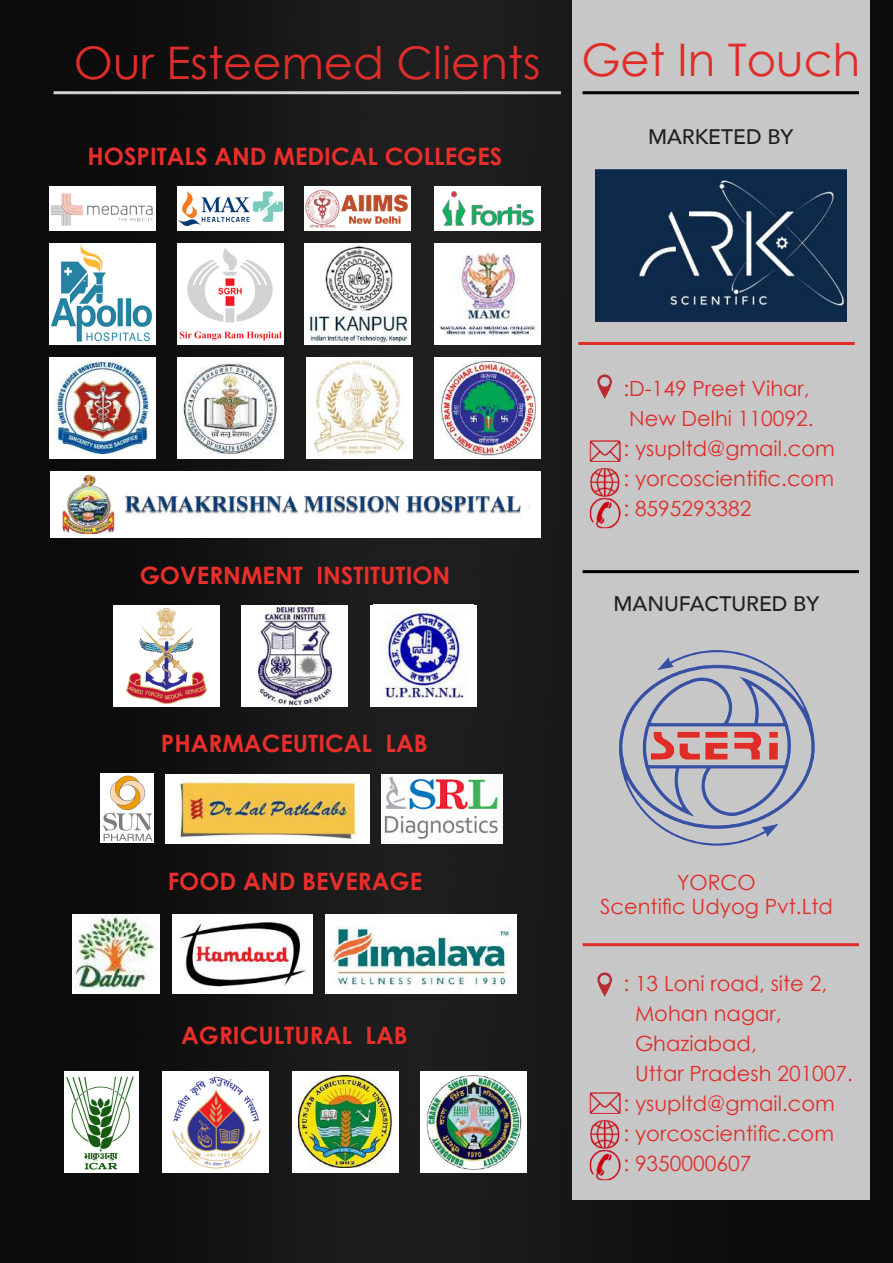
<style>
.page{position:relative;width:893px;height:1263px;background:#fff}
.page>*{position:absolute;margin:0;border:0;box-sizing:border-box;transform-origin:0 0}
.t1{font:45px "Century Gothic";color:#e02d2a}
.t2{font:700 24px "Century Gothic";color:#ea2e2a}
.t3{font:21px/30px "Century Gothic";color:#e02d2a}
.t4{font:500 21px "Avenir";color:#231f20}
</style>
<div class="page">
<img style="left:0;top:0;width:893px;height:1263px">
<div style="left:572px;top:0;width:298px;height:1200px;background:#c7c7c7"></div>
<div style="left:64px;top:1071px;width:75px;height:101px;background:#fff"></div>
<img style="left:66px;top:1076px;width:68px;height:93px">
<div style="left:162px;top:1071px;width:106px;height:101px;background:#fff"></div>
<img style="left:172px;top:1076px;width:89px;height:93px">
<div style="left:292px;top:1071px;width:106px;height:101px;background:#fff"></div>
<img style="left:299px;top:1075px;width:92px;height:93px">
<img style="left:420px;top:1071px;width:106px;height:101px">
<div style="left:114px;top:605px;width:106px;height:101px;background:#fff"></div>
<img style="left:127px;top:608px;width:80px;height:95px">
<div style="left:241px;top:605px;width:107px;height:101px;background:#fff"></div>
<img style="left:258px;top:607px;width:74px;height:97px">
<div style="left:370px;top:605px;width:106px;height:101px;background:#fff"></div>
<img style="left:384px;top:607px;width:82px;height:91px">
<div style="left:101px;top:774px;width:53px;height:69px;background:#fff"></div>
<img style="left:103px;top:775px;width:50px;height:66px">
<img style="left:382px;top:774px;width:120px;height:69px">
<img style="left:166px;top:774px;width:204px;height:69px">
<img style="left:173px;top:915px;width:139px;height:79px">
<img style="left:326px;top:915px;width:190px;height:79px">
<img style="left:73px;top:915px;width:86px;height:79px">
<hr style="left:583px;top:943px;width:276px;height:3px;background:#e02d2a">
<hr style="left:578px;top:342px;width:277px;height:3px;background:#e02d2a">
<hr style="left:583px;top:570px;width:276px;height:3px;background:#000">
<hr style="left:583px;top:91px;width:276px;height:3px;background:#000">
<hr style="left:54px;top:91px;width:507px;height:3px;background:#d2d2d2">
<img style="left:619px;top:650px;width:196px;height:196px">
<img style="left:597px;top:972px;width:16px;height:25px">
<img style="left:589px;top:1092px;width:31px;height:88px">
<img style="left:597px;top:374px;width:16px;height:25px">
<img style="left:589px;top:440px;width:31px;height:89px">
<img style="left:595px;top:169px;width:251px;height:152px">
<div style="left:177px;top:187px;width:106px;height:44px;background:#fff"></div>
<img style="left:178px;top:192px;width:104px;height:34px">
<img style="left:304px;top:187px;width:107px;height:44px">
<div style="left:434px;top:187px;width:107px;height:44px;background:#fff"></div>
<img style="left:443px;top:191px;width:91px;height:35px">
<img style="left:50px;top:243px;width:105px;height:102px">
<img style="left:177px;top:328px;width:106px;height:17px">
<img style="left:177px;top:243px;width:106px;height:85px">
<div style="left:304px;top:243px;width:107px;height:102px;background:#fff"></div>
<img style="left:308px;top:245px;width:100px;height:98px">
<img style="left:434px;top:243px;width:105px;height:102px">
<div style="left:49px;top:357px;width:107px;height:102px;background:#fff"></div>
<img style="left:55px;top:363px;width:95px;height:90px">
<div style="left:177px;top:357px;width:106px;height:102px;background:#fff"></div>
<img style="left:183px;top:362px;width:95px;height:93px">
<div style="left:306px;top:357px;width:106px;height:102px;background:#fff"></div>
<img style="left:313px;top:359px;width:92px;height:97px">
<div style="left:434px;top:357px;width:107px;height:102px;background:#fff"></div>
<img style="left:440px;top:357px;width:95px;height:102px">
<div style="left:51px;top:472px;width:490px;height:66px;background:#fff"></div>
<img style="left:62px;top:475px;width:467px;height:59px">
<div style="left:49px;top:187px;width:107px;height:44px;background:#fff"></div>
<img style="left:51px;top:193px;width:102px;height:33px">
<h1 class="t1" style="left:74px;top:32px;width:468px">Our Esteemed Clients</h1>
<p class="t2" style="left:88px;top:138px;width:416px">HOSPITALS AND MEDICAL COLLEGES</p>
<h1 class="t1" style="left:581px;top:29px;width:280px">Get In Touch</h1>
<p class="t4" style="left:648px;top:118px;width:147px">MARKETED BY</p>
<p class="t2" style="left:140px;top:557px;width:312px">GOVERNMENT INSTITUTION</p>
<p class="t2" style="left:161px;top:725px;width:268px">PHARMACEUTICAL LAB</p>
<p class="t2" style="left:168px;top:863px;width:256px">FOOD AND BEVERAGE</p>
<p class="t2" style="left:181px;top:1017px;width:228px">AGRICULTURAL LAB</p>
<p class="t3" style="left:623px;top:373px;width:213px">:D-149 Preet Vihar,<br>New Delhi 110092.<br>: ysupltd@gmail.com : yorcoscientific.com : 8595293382</p>
<p class="t4" style="left:614px;top:585px;width:207px">MANUFACTURED BY</p>
<p class="t3" style="left:600px;top:870px;width:234px;line-height:24px;text-align:center">YORCO<br>Scentific Udyog Pvt.Ltd</p>
<p class="t3" style="left:623px;top:968px;width:205px">: 13 Loni road, site 2,</p>
<p class="t3" style="left:635px;top:998px;width:148px">Mohan nagar,</p>
<p class="t3" style="left:635px;top:1028px;width:123px">Ghaziabad,</p>
<p class="t3" style="left:635px;top:1058px;width:220px">Uttar Pradesh 201007.</p>
<p class="t3" style="left:623px;top:1088px;width:213px">: ysupltd@gmail.com</p>
<p class="t3" style="left:623px;top:1118px;width:212px">: yorcoscientific.com</p>
<p class="t3" style="left:623px;top:1148px;width:129px">: 9350000607</p>
</div>
